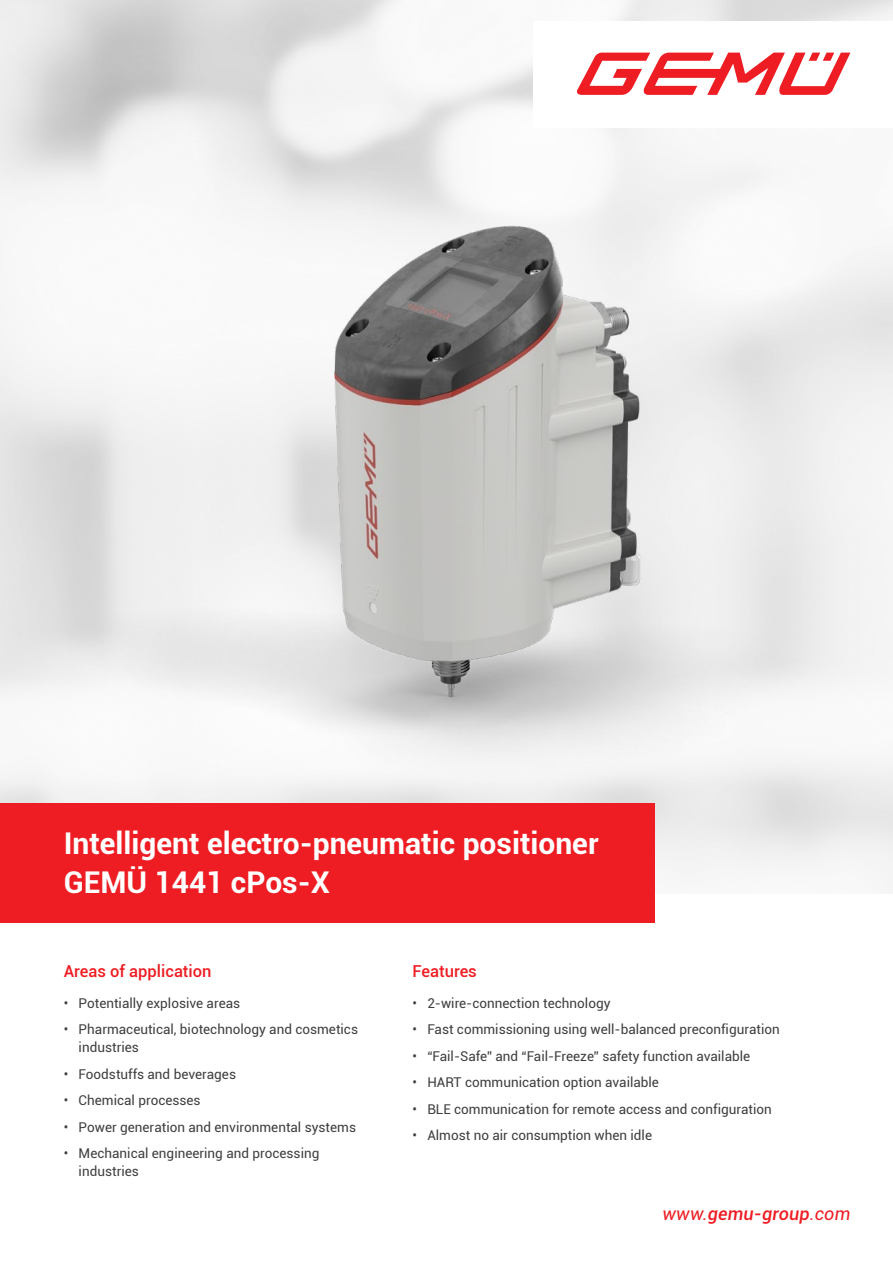
<style>
.page{position:relative;width:893px;height:1263px;background:#fff}
.page>*{position:absolute;margin:0;border:0;box-sizing:border-box;transform-origin:0 0}
.t1{font:700 30px/39px "Roboto";color:#fff}
.t2{font:italic 500 18px "Roboto";letter-spacing:.01em;color:#ee1d23}
.t3{font:500 16.5px "Roboto";color:#ee1d23}
.t4{font:13.5px/18px "Roboto";color:#3e3e3f}
.s1{font-weight:400}
</style>
<div class="page">
<svg style="left:577px;top:53px;width:273px;height:42px"></svg>
<img style="left:64px;top:196px;width:786px;height:697px">
<div style="left:0;top:803px;width:655px;height:119px;background:#ee1d23"></div>
<h1 class="t1" style="left:64px;top:823px;width:536px">Intelligent electro-pneumatic positioner<br>GEMÜ 1441 cPos-X</h1>
<p class="t3" style="left:64px;top:959px;width:149px">Areas of application</p>
<p class="t4" style="left:64px;top:993px;width:178px">• Potentially explosive areas</p>
<p class="t4" style="left:79px;top:1020px;width:281px;text-indent:-15px">• Pharmaceutical, biotechnology and cosmetics industries</p>
<p class="t4" style="left:64px;top:1064px;width:174px">• Foodstuffs and beverages</p>
<p class="t4" style="left:64px;top:1091px;width:138px">• Chemical processes</p>
<p class="t4" style="left:64px;top:1117px;width:294px">• Power generation and environmental systems</p>
<p class="t4" style="left:79px;top:1144px;width:242px;text-indent:-15px">• Mechanical engineering and processing industries</p>
<p class="t3" style="left:412px;top:959px;width:66px">Features</p>
<p class="t4" style="left:412px;top:993px;width:199px">• 2-wire-connection technology</p>
<p class="t4" style="left:412px;top:1020px;width:369px">• Fast commissioning using well-balanced preconfiguration</p>
<p class="t4" style="left:412px;top:1046px;width:339px">• “Fail-Safe” and “Fail-Freeze” safety function available</p>
<p class="t4" style="left:412px;top:1073px;width:248px">• HART communication option available</p>
<p class="t4" style="left:412px;top:1099px;width:361px">• BLE communication for remote access and configuration</p>
<p class="t4" style="left:412px;top:1126px;width:241px">• Almost no air consumption when idle</p>
<h2 class="t2" style="left:662px;top:1201px;width:189px"><span class="s1">www.</span>gemu-group<span class="s1">.com</span></h2>
</div>
